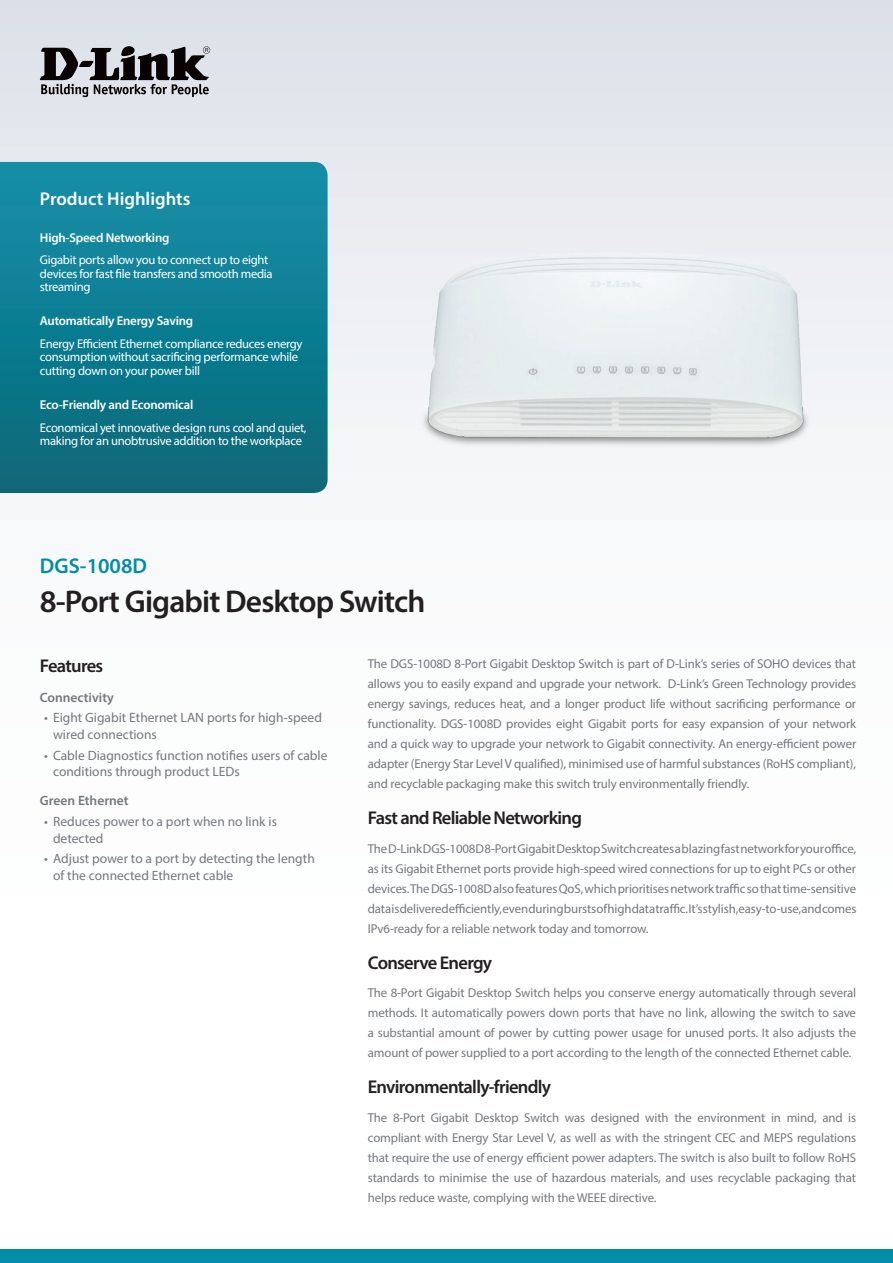
<style>
.page{position:relative;width:893px;height:1263px;background:#fff}
.page>*{position:absolute;margin:0;border:0;box-sizing:border-box;transform-origin:0 0}
.t1{font:600 31.5px "Myriad Pro";letter-spacing:-.025em;color:#231f20}
.t2{font:600 21.3px "Myriad Pro";color:#008da8}
.t3{font:600 18.6px "Myriad Pro";letter-spacing:-.04em;color:#231f20}
.t4{font:600 18.6px "Myriad Pro";color:#fff}
.t5{font:13.5px/16.5px "Myriad Pro";color:#74787d}
.t6{font:600 13.5px "Myriad Pro";color:#74787d}
.t7{font:12.9px/20px "Myriad Pro";letter-spacing:-.01em;color:#74787d;text-align:justify}
.t8{font:600 12.9px "Myriad Pro";letter-spacing:-.015em;color:#fff}
.t9{font:12.6px/13.5px "Myriad Pro";letter-spacing:-.025em;color:#fff}
</style>
<div class="page">
<div style="left:0;top:0;width:893px;height:1084px;background:linear-gradient(to bottom,#e3e6ec,#fff)"></div>
<div style="left:0;top:1249px;width:893px;height:14px;background:#008da8"></div>
<svg style="left:0;top:162px;width:328px;height:331px;background:#0f7c90"></svg>
<svg style="left:40px;top:46px;width:170px;height:51px;background:#807f83"></svg>
<img style="left:388px;top:214px;width:454px;height:260px">
<h3 class="t4" style="left:40px;top:187px;width:152px">Product Highlights</h3>
<p class="t8" style="left:40px;top:229px;width:131px">High-Speed Networking</p>
<p class="t9" style="left:40px;top:253px;width:234px">Gigabit ports allow you to connect up to eight devices for fast file transfers and smooth media streaming</p>
<p class="t8" style="left:40px;top:313px;width:155px">Automatically Energy Saving</p>
<p class="t9" style="left:40px;top:337px;width:264px">Energy Efficient Ethernet compliance reduces energy consumption without sacrificing performance while cutting down on your power bill</p>
<p class="t8" style="left:40px;top:397px;width:155px">Eco-Friendly and Economical</p>
<p class="t9" style="left:40px;top:421px;width:268px">Economical yet innovative design runs cool and quiet, making for an unobtrusive addition to the workplace</p>
<h2 class="t2" style="left:40px;top:552px;width:109px">DGS-1008D</h2>
<h1 class="t1" style="left:40px;top:582px;width:387px">8-Port Gigabit Desktop Switch</h1>
<h3 class="t3" style="left:40px;top:654px;width:65px">Features</h3>
<p class="t6" style="left:40px;top:688px;width:76px">Connectivity</p>
<p class="t5" style="left:53px;top:709px;width:270px;text-indent:-9px">• Eight Gigabit Ethernet LAN ports for high-speed wired connections</p>
<p class="t5" style="left:53px;top:747px;width:276px;text-indent:-9px">• Cable Diagnostics function notifies users of cable conditions through product LEDs</p>
<p class="t6" style="left:40px;top:792px;width:90px">Green Ethernet</p>
<p class="t5" style="left:53px;top:813px;width:225px;text-indent:-9px">• Reduces power to a port when no link is detected</p>
<p class="t5" style="left:53px;top:850px;width:263px;text-indent:-9px">• Adjust power to a port by detecting the length of the connected Ethernet cable</p>
<p class="t7" style="left:368px;top:654px;width:490px">The DGS-1008D 8-Port Gigabit Desktop Switch is part of D-Link’s series of SOHO devices that allows you to easily expand and upgrade your network. D-Link’s Green Technology provides energy savings, reduces heat, and a longer product life without sacrificing performance or functionality. DGS-1008D provides eight Gigabit ports for easy expansion of your network and a quick way to upgrade your network to Gigabit connectivity. An energy-efficient power adapter (Energy Star Level V qualified), minimised use of harmful substances (RoHS compliant), and recyclable packaging make this switch truly environmentally friendly.</p>
<h3 class="t3" style="left:368px;top:806px;width:216px">Fast and Reliable Networking</h3>
<p class="t7" style="left:368px;top:838px;width:490px">The D-Link DGS-1008D 8-Port Gigabit Desktop Switch creates a blazing fast network for your office, as its Gigabit Ethernet ports provide high-speed wired connections for up to eight PCs or other devices. The DGS-1008D also features QoS, which prioritises network traffic so that time-sensitive data is delivered efficiently, even during bursts of high data traffic. It’s stylish, easy-to-use, and comes IPv6-ready for a reliable network today and tomorrow.</p>
<h3 class="t3" style="left:368px;top:950px;width:126px">Conserve Energy</h3>
<p class="t7" style="left:368px;top:983px;width:490px">The 8-Port Gigabit Desktop Switch helps you conserve energy automatically through several methods. It automatically powers down ports that have no link, allowing the switch to save a substantial amount of power by cutting power usage for unused ports. It also adjusts the amount of power supplied to a port according to the length of the connected Ethernet cable.</p>
<h3 class="t3" style="left:368px;top:1075px;width:185px">Environmentally-friendly</h3>
<p class="t7" style="left:368px;top:1108px;width:490px">The 8-Port Gigabit Desktop Switch was designed with the environment in mind, and is compliant with Energy Star Level V, as well as with the stringent CEC and MEPS regulations that require the use of energy efficient power adapters. The switch is also built to follow RoHS standards to minimise the use of hazardous materials, and uses recyclable packaging that helps reduce waste, complying with the WEEE directive.</p>
</div>
